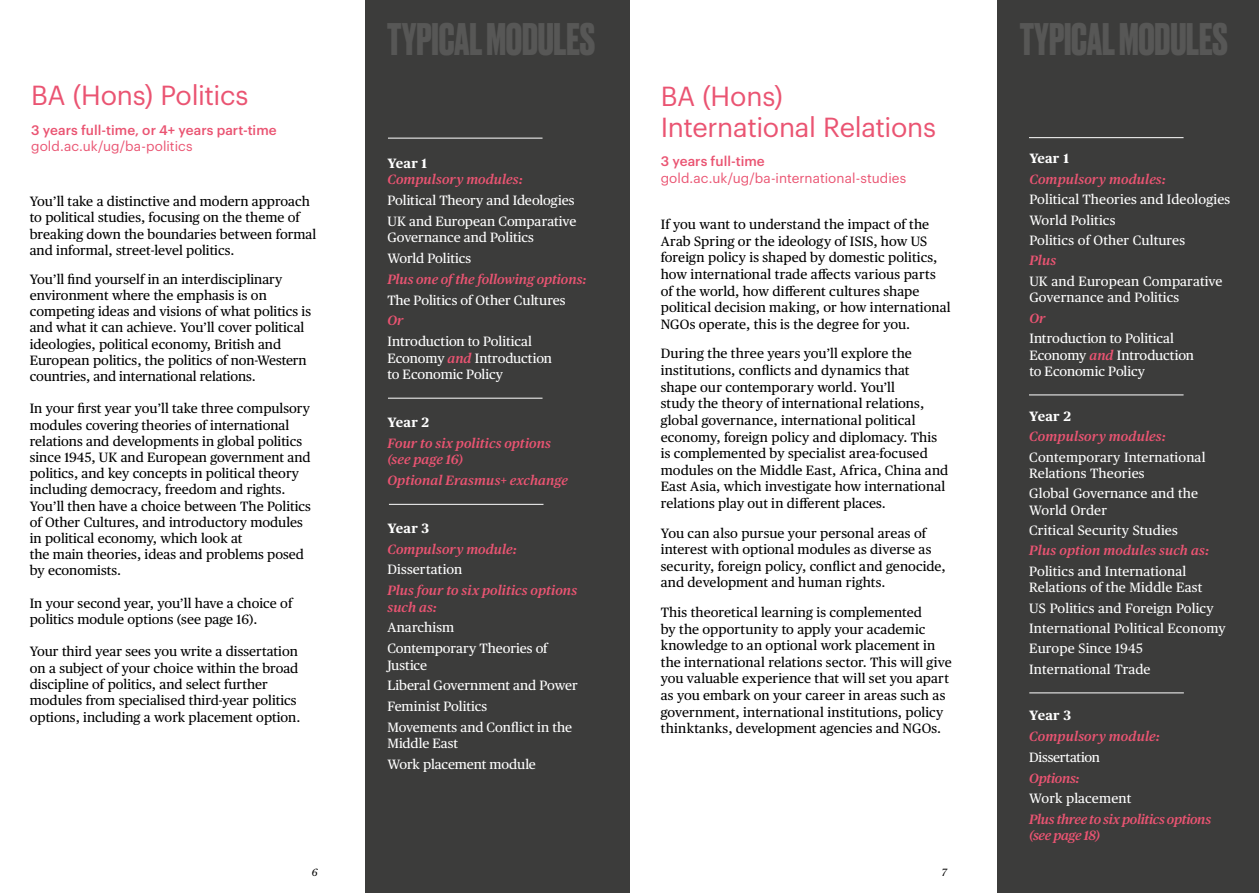
<style>
.page{position:relative;width:1259px;height:893px;background:#fff}
.page>*{position:absolute;margin:0;border:0;box-sizing:border-box;transform-origin:0 0}
.t1{font:700 42.9px "Druk";color:#575756}
.t2{font:27px/31.5px "Graphik";letter-spacing:-.015em;color:#ea5472}
.t3{font:13.5px/16.6px "Publico Text";color:#000}
.t4{font:13.5px/20.4px "Publico Text";letter-spacing:.01em;color:#fff}
.t5{font:italic 600 13.5px/16.5px "Publico Text";letter-spacing:.005em;color:#ea5472}
.t6{font:13.5px/16.5px "Publico Text";letter-spacing:-.01em;color:#fff}
.t7{font:13.5px "Graphik";letter-spacing:.005em;color:#ea5472}
.t8{font:500 13.5px "Graphik";letter-spacing:.005em;color:#ea5472}
.t9{font:italic 600 13.5px/16.5px "Publico Text";letter-spacing:-.025em;color:#ea5472}
.t10{font:700 13.5px "Publico Text";letter-spacing:.01em;color:#fff}
.t11{font:13.5px "Publico Text";letter-spacing:-.015em;color:#fff}
.t12{font:italic 600 13.5px "Publico Text";letter-spacing:-.02em;color:#ea5472}
.t13{font:italic 10.5px "Publico Text";color:#000}
.s1{font-weight:600;font-style:italic;color:#ea5472}
</style>
<div class="page">
<div style="left:365px;top:0;width:264px;height:893px;background:#3c3c3b"></div>
<div style="left:997px;top:0;width:262px;height:893px;background:#3c3c3b"></div>
<hr style="left:1029px;top:137px;width:154px;height:1px;background:#fff">
<hr style="left:1029px;top:395px;width:154px;height:1px;background:#fff">
<hr style="left:1029px;top:692px;width:154px;height:1px;background:#fff">
<hr style="left:388px;top:138px;width:154px;height:1px;background:#fff">
<hr style="left:389px;top:504px;width:154px;height:1px;background:#fff">
<hr style="left:388px;top:398px;width:154px;height:1px;background:#fff">
<h2 class="t2" style="left:31px;top:78px;width:219px">BA (Hons) Politics</h2>
<p class="t8" style="left:31px;top:119px;width:247px">3 years full-time, or 4+ years part-time</p>
<p class="t7" style="left:31px;top:136px;width:163px">gold.ac.uk/ug/ba-politics</p>
<p class="t3" style="left:30px;top:193px;width:288px;line-height:16.2px">You’ll take a distinctive and modern approach to political studies, focusing on the theme of breaking down the boundaries between formal and informal, street-level politics.</p>
<p class="t3" style="left:30px;top:270px;width:283px;line-height:16.2px">You’ll find yourself in an interdisciplinary environment where the emphasis is on competing ideas and visions of what politics is and what it can achieve. You’ll cover political ideologies, political economy, British and European politics, the politics of non-Western countries, and international relations.</p>
<p class="t3" style="left:30px;top:400px;width:283px;line-height:16.2px">In your first year you’ll take three compulsory modules covering theories of international relations and developments in global politics since 1945, UK and European government and politics, and key concepts in political theory including democracy, freedom and rights.<br>You’ll then have a choice between The Politics of Other Cultures, and introductory modules in political economy, which look at<br>the main theories, ideas and problems posed by economists.</p>
<p class="t3" style="left:30px;top:594px;width:264px;line-height:16.2px">In your second year, you’ll have a choice of politics module options (see page 16).</p>
<p class="t3" style="left:30px;top:643px;width:272px">Your third year sees you write a dissertation on a subject of your choice within the broad discipline of politics, and select further modules from specialised third-year politics options, including a work placement option.</p>
<h1 class="t1" style="left:387px;top:10px;width:210px">TYPICAL MODULES</h1>
<p class="t10" style="left:387px;top:153px;width:41px">Year 1</p>
<p class="t5" style="left:387px;top:170px;width:137px">Compulsory modules:</p>
<p class="t4" style="left:387px;top:189px;width:190px">Political Theory and Ideologies<br>UK and European Comparative</p>
<p class="t6" style="left:387px;top:226px;width:148px;line-height:20.7px">Governance and Politics<br>World Politics</p>
<p class="t5" style="left:387px;top:270px;width:201px">Plus one of the following options:</p>
<p class="t4" style="left:387px;top:289px;width:180px">The Politics of Other Cultures</p>
<p class="t5" style="left:387px;top:311px;width:18px">Or</p>
<p class="t6" style="left:387px;top:332px;width:166px">Introduction to Political<br>Economy <span class="s1">and</span> Introduction to Economic Policy</p>
<p class="t10" style="left:387px;top:412px;width:43px">Year 2</p>
<p class="t5" style="left:387px;top:434px;width:165px">Four to six politics options (see page 16)</p>
<p class="t5" style="left:387px;top:471px;width:182px">Optional Erasmus+ exchange</p>
<p class="t10" style="left:387px;top:518px;width:43px">Year 3</p>
<p class="t5" style="left:387px;top:540px;width:131px">Compulsory module:</p>
<p class="t4" style="left:387px;top:559px;width:76px">Dissertation</p>
<p class="t5" style="left:387px;top:581px;width:191px">Plus four to six politics options such as:</p>
<p class="t4" style="left:387px;top:616px;width:162px">Anarchism<br>Contemporary Theories of</p>
<p class="t4" style="left:387px;top:654px;width:192px">Justice<br>Liberal Government and Power<br>Feminist Politics<br>Movements and Conflict in the</p>
<p class="t6" style="left:387px;top:732px;width:150px;line-height:20.7px">Middle East<br>Work placement module</p>
<h2 class="t2" style="left:661px;top:78px;width:277px">BA (Hons)<br>International Relations</h2>
<p class="t8" style="left:661px;top:151px;width:105px">3 years full-time</p>
<p class="t7" style="left:661px;top:168px;width:247px">gold.ac.uk/ug/ba-international-studies</p>
<p class="t3" style="left:661px;top:215px;width:291px">If you want to understand the impact of the Arab Spring or the ideology of ISIS, how US foreign policy is shaped by domestic politics, how international trade affects various parts of the world, how different cultures shape political decision making, or how international NGOs operate, this is the degree for you.</p>
<p class="t3" style="left:661px;top:344px;width:289px">During the three years you’ll explore the institutions, conflicts and dynamics that shape our contemporary world. You’ll<br>study the theory of international relations, global governance, international political economy, foreign policy and diplomacy. This is complemented by specialist area-focused modules on the Middle East, Africa, China and East Asia, which investigate how international relations play out in different places.</p>
<p class="t3" style="left:661px;top:524px;width:286px">You can also pursue your personal areas of interest with optional modules as diverse as security, foreign policy, conflict and genocide, and development and human rights.</p>
<p class="t3" style="left:661px;top:603px;width:292px">This theoretical learning is complemented<br>by the opportunity to apply your academic knowledge to an optional work placement in the international relations sector. This will give you valuable experience that will set you apart as you embark on your career in areas such as government, international institutions, policy thinktanks, development agencies and NGOs.</p>
<p class="t13" style="left:312px;top:864px;width:7px">6</p>
<p class="t13" style="left:941px;top:864px;width:7px">7</p>
<h1 class="t1" style="left:1019px;top:10px;width:210px">TYPICAL MODULES</h1>
<p class="t10" style="left:1029px;top:148px;width:41px">Year 1</p>
<p class="t5" style="left:1029px;top:170px;width:138px">Compulsory modules:</p>
<p class="t4" style="left:1029px;top:188px;width:202px">Political Theories and Ideologies<br>World Politics<br>Politics of Other Cultures</p>
<p class="t5" style="left:1029px;top:252px;width:28px">Plus</p>
<p class="t4" style="left:1029px;top:272px;width:194px;line-height:16.2px">UK and European Comparative<br>Governance and Politics</p>
<p class="t5" style="left:1029px;top:309px;width:18px">Or</p>
<p class="t6" style="left:1029px;top:329px;width:166px">Introduction to Political<br>Economy <span class="s1">and</span> Introduction to Economic Policy</p>
<p class="t10" style="left:1029px;top:405px;width:43px">Year 2</p>
<p class="t5" style="left:1029px;top:427px;width:138px">Compulsory modules:</p>
<p class="t4" style="left:1029px;top:448px;width:178px;line-height:16.2px">Contemporary International<br>Relations Theories</p>
<p class="t4" style="left:1029px;top:485px;width:170px;line-height:16.2px">Global Governance and the<br>World Order</p>
<p class="t4" style="left:1029px;top:519px;width:150px">Critical Security Studies</p>
<p class="t5" style="left:1029px;top:542px;width:181px">Plus option modules such as:</p>
<p class="t4" style="left:1029px;top:562px;width:174px;line-height:16.2px">Politics and International<br>Relations of the Middle East</p>
<p class="t4" style="left:1029px;top:597px;width:198px">US Politics and Foreign Policy<br>International Political Economy<br>Europe Since 1945<br>International Trade</p>
<p class="t10" style="left:1029px;top:705px;width:43px">Year 3</p>
<p class="t5" style="left:1029px;top:727px;width:132px">Compulsory module:</p>
<p class="t11" style="left:1029px;top:747px;width:72px">Dissertation</p>
<p class="t12" style="left:1029px;top:767px;width:52px">Options:</p>
<p class="t4" style="left:1029px;top:787px;width:104px">Work placement</p>
<p class="t9" style="left:1029px;top:810px;width:183px">Plus three to six politics options (see page 18)</p>
</div>
